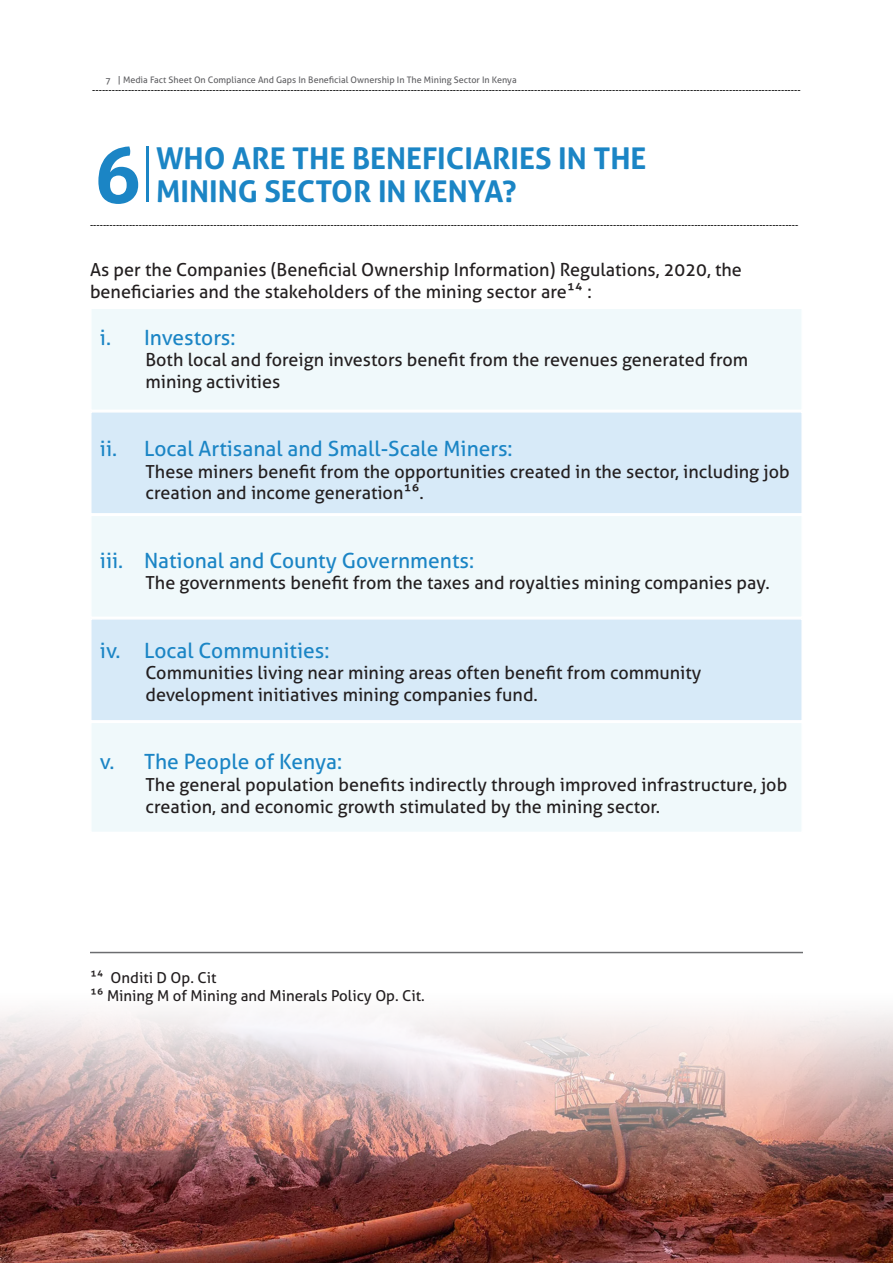
<style>
.page{position:relative;width:893px;height:1263px;background:#fff}
.page>*{position:absolute;margin:0;border:0;box-sizing:border-box;transform-origin:0 0}
.List_Paragraph{font:700 78px "Aller";color:#1b85c5}
.List_Paragraph-2{font:700 30px "Aller";color:#1b85c5}
.t1{font:21px "Aller";color:#1b85c5}
.t2{font:18px/21.6px "Aller";color:#231f20}
.t3{font:15px "Aller";color:#231f20}
.Footnote_text{font:9px "Aller";color:#000}
.Footnote_text-2{font:9px "Aller";color:#616164}
</style>
<div class="page">
<div style="left:90px;top:308px;width:713px;height:103px;background:#f0f9fb;border:2px solid #fff"></div>
<div style="left:90px;top:515px;width:713px;height:103px;background:#f0f9fb;border:2px solid #fff"></div>
<div style="left:90px;top:722px;width:713px;height:111px;background:#f0f9fb;border:2px solid #fff"></div>
<div style="left:90px;top:411px;width:713px;height:104px;background:#d7eaf8;border:2px solid #fff"></div>
<div style="left:90px;top:618px;width:713px;height:104px;background:#d7eaf8;border:2px solid #fff"></div>
<hr style="left:146px;top:146px;width:3px;height:56px;background:#1b85c5">
<img style="left:0;top:823px;width:893px;height:440px">
<hr style="left:90px;top:952px;width:713px;height:1px;background:#6c6d70">
<p class="Footnote_text-2" style="left:118px;top:75px;width:400px">| Media Fact Sheet On Compliance And Gaps In Beneficial Ownership In The Mining Sector In Kenya</p>
<p class="Footnote_text" style="left:92px;top:84px;width:710px">--------------------------------------------------------------------------------------------------------------------------------------------------------------------------------------------------------------------------</p>
<p class="Footnote_text-2" style="left:105px;top:76px;width:7px">7</p>
<p class="List_Paragraph" style="left:94px;top:127px;width:48px">6</p>
<p class="List_Paragraph-2" style="left:156px;top:139px;width:492px">WHO ARE THE BENEFICIARIES IN THE</p>
<p class="List_Paragraph-2" style="left:156px;top:172px;width:362px">MINING SECTOR IN KENYA?</p>
<p class="Footnote_text" style="left:90px;top:219px;width:710px">--------------------------------------------------------------------------------------------------------------------------------------------------------------------------------------------------------------------------</p>
<p class="t2" style="left:90px;top:259px;width:653px">As per the Companies (Beneficial Ownership Information) Regulations, 2020, the beneficiaries and the stakeholders of the mining sector are14 :</p>
<p class="t1" style="left:100px;top:324px;width:137px">i. Investors:</p>
<p class="t2" style="left:145px;top:349px;width:604px">Both local and foreign investors benefit from the revenues generated from</p>
<p class="t2" style="left:145px;top:370px;width:136px">mining activities</p>
<p class="t1" style="left:100px;top:436px;width:414px">ii. Local Artisanal and Small-Scale Miners:</p>
<p class="t2" style="left:145px;top:460px;width:646px">These miners benefit from the opportunities created in the sector, including job</p>
<p class="t2" style="left:145px;top:482px;width:280px">creation and income generation16.</p>
<p class="t1" style="left:100px;top:547px;width:376px">iii. National and County Governments:</p>
<p class="t2" style="left:145px;top:572px;width:626px">The governments benefit from the taxes and royalties mining companies pay.</p>
<p class="t1" style="left:100px;top:637px;width:231px">iv. Local Communities:</p>
<p class="t2" style="left:145px;top:662px;width:557px">Communities living near mining areas often benefit from community</p>
<p class="t2" style="left:145px;top:684px;width:394px">development initiatives mining companies fund.</p>
<p class="t1" style="left:100px;top:749px;width:244px">v. The People of Kenya:</p>
<p class="t2" style="left:145px;top:774px;width:643px">The general population benefits indirectly through improved infrastructure, job</p>
<p class="t2" style="left:145px;top:795px;width:516px">creation, and economic growth stimulated by the mining sector.</p>
<p class="t3" style="left:90px;top:968px;width:128px">14 Onditi D Op. Cit</p>
<p class="t3" style="left:90px;top:986px;width:336px">16 Mining M of Mining and Minerals Policy Op. Cit.</p>
</div>
